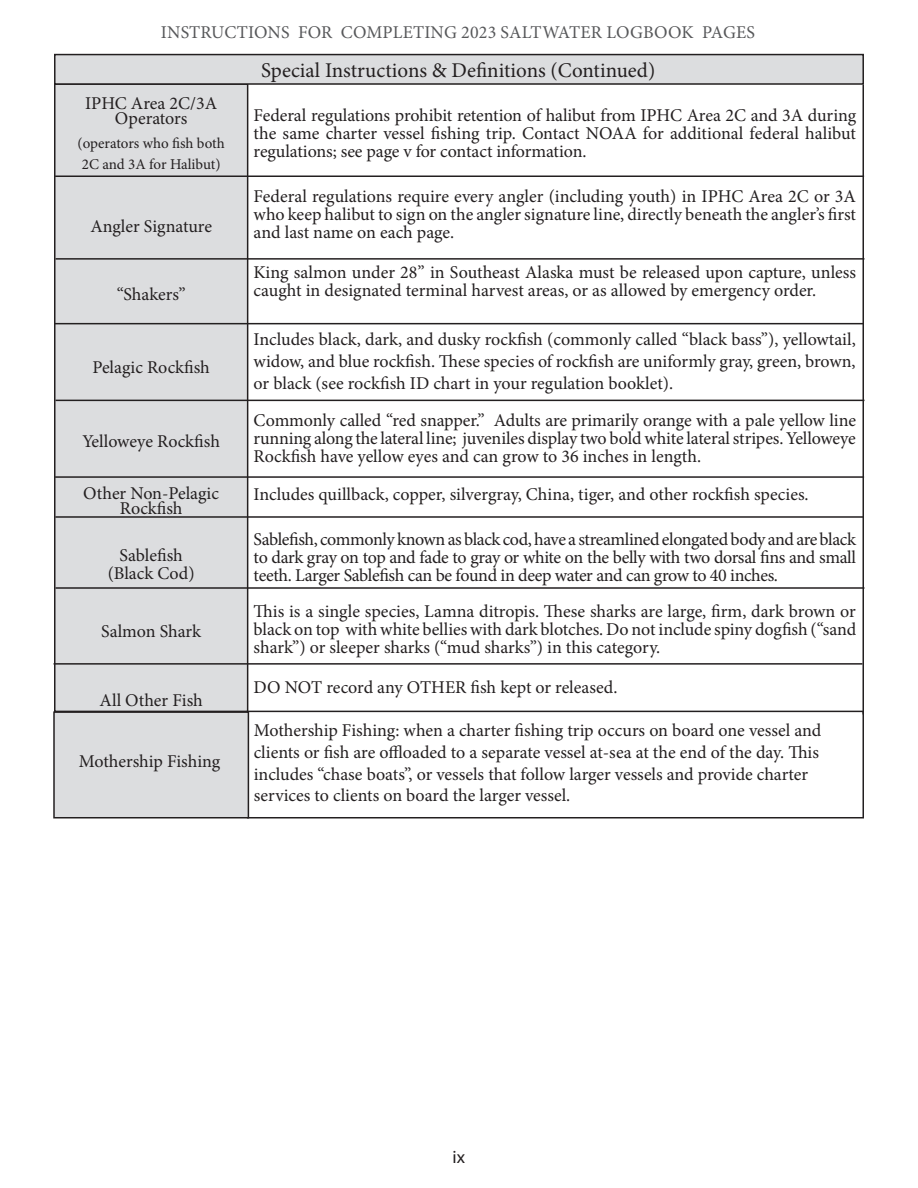
<style>
.page{position:relative;width:918px;height:1188px;background:#fff}
.page>*{position:absolute;margin:0;border:0;box-sizing:border-box;transform-origin:0 0}
.t1{font:21px "Minion Pro";color:#231f20}
.t2{font:18px/18px "Minion Pro";letter-spacing:-.005em;color:#231f20;text-align:justify}
.t3{font:18px "Minion Pro";letter-spacing:.01em;color:#57585a}
.t4{font:18px "Myriad Pro";color:#231f20}
.t5{font:15px "Minion Pro";letter-spacing:-.005em;color:#231f20}
</style>
<div class="page">
<div style="left:55px;top:84px;width:193px;height:627px;background:#dcdddf"></div>
<div style="left:54px;top:83px;width:194px;height:629px;border:2px solid #231f20"></div>
<hr style="left:55px;top:176px;width:809px;height:1px;background:#231f20">
<div style="left:55px;top:55px;width:808px;height:29px;background:#dcdddf"></div>
<div style="left:54px;top:54px;width:810px;height:31px;border:2px solid #231f20"></div>
<hr style="left:56px;top:258px;width:808px;height:2px;background:#231f20">
<hr style="left:55px;top:516px;width:809px;height:2px;background:#231f20">
<hr style="left:55px;top:476px;width:809px;height:2px;background:#231f20">
<hr style="left:56px;top:400px;width:808px;height:1px;background:#231f20">
<hr style="left:55px;top:323px;width:808px;height:1px;background:#231f20">
<hr style="left:54px;top:663px;width:808px;height:2px;background:#231f20">
<hr style="left:56px;top:587px;width:808px;height:2px;background:#231f20">
<hr style="left:862px;top:85px;width:2px;height:629px;background:#231f20">
<div style="left:247px;top:711px;width:617px;height:107px;border:2px solid #231f20"></div>
<div style="left:54px;top:712px;width:194px;height:106px;background:#dcdddf"></div>
<div style="left:53px;top:711px;width:196px;height:107px;border:2px solid #231f20"></div>
<p class="t3" style="left:161px;top:21px;width:596px">INSTRUCTIONS FOR COMPLETING 2023 SALTWATER LOGBOOK PAGES</p>
<p class="t2" style="left:85px;top:96px;width:134px;line-height:15px;text-align:center">IPHC Area 2C/3A<br>Operators</p>
<p class="t5" style="left:78px;top:134px;width:149px">(operators who fish both</p>
<p class="t5" style="left:82px;top:155px;width:140px">2C and 3A for Halibut)</p>
<p class="t2" style="left:90px;top:218px;width:123px">Angler Signature</p>
<p class="t2" style="left:117px;top:285px;width:70px">“Shakers”</p>
<p class="t2" style="left:93px;top:359px;width:119px">Pelagic Rockfish</p>
<p class="t2" style="left:82px;top:432px;width:139px">Yelloweye Rockfish</p>
<p class="t2" style="left:83px;top:486px;width:137px;line-height:15px;text-align:center">Other Non-Pelagic<br>Rockfish</p>
<p class="t2" style="left:120px;top:546px;width:65px">Sablefish</p>
<p class="t2" style="left:108px;top:564px;width:89px">(Black Cod)</p>
<p class="t2" style="left:101px;top:623px;width:101px">Salmon Shark</p>
<p class="t2" style="left:100px;top:692px;width:105px">All Other Fish</p>
<p class="t2" style="left:79px;top:752px;width:143px">Mothership Fishing</p>
<p class="t1" style="left:261px;top:56px;width:396px">Special Instructions &amp; Definitions (Continued)</p>
<p class="t2" style="left:254px;top:106px;width:604px">Federal regulations prohibit retention of halibut from IPHC Area 2C and 3A during the same charter vessel fishing trip. Contact NOAA for additional federal halibut regulations; see page v for contact information.</p>
<p class="t2" style="left:254px;top:187px;width:604px">Federal regulations require every angler (including youth) in IPHC Area 2C or 3A who keep halibut to sign on the angler signature line, directly beneath the angler’s first and last name on each page.</p>
<p class="t2" style="left:254px;top:264px;width:604px">King salmon under 28” in Southeast Alaska must be released upon capture, unless caught in designated terminal harvest areas, or as allowed by emergency order.</p>
<p class="t2" style="left:254px;top:329px;width:604px;line-height:21.6px">Includes black, dark, and dusky rockfish (commonly called “black bass”), yellowtail, widow, and blue rockfish. These species of rockfish are uniformly gray, green, brown, or black (see rockfish ID chart in your regulation booklet).</p>
<p class="t2" style="left:254px;top:411px;width:604px">Commonly called “red snapper.” Adults are primarily orange with a pale yellow line running along the lateral line; juveniles display two bold white lateral stripes. Yelloweye Rockfish have yellow eyes and can grow to 36 inches in length.</p>
<p class="t2" style="left:254px;top:485px;width:557px">Includes quillback, copper, silvergray, China, tiger, and other rockfish species.</p>
<p class="t2" style="left:254px;top:530px;width:604px">Sablefish, commonly known as black cod, have a streamlined elongated body and are black to dark gray on top and fade to gray or white on the belly with two dorsal fins and small teeth. Larger Sablefish can be found in deep water and can grow to 40 inches.</p>
<p class="t2" style="left:254px;top:602px;width:604px">This is a single species, Lamna ditropis. These sharks are large, firm, dark brown or black on top with white bellies with dark blotches. Do not include spiny dogfish (“sand shark”) or sleeper sharks (“mud sharks”) in this category.</p>
<p class="t2" style="left:254px;top:678px;width:365px">DO NOT record any OTHER fish kept or released.</p>
<p class="t2" style="left:254px;top:722px;width:569px">Mothership Fishing: when a charter fishing trip occurs on board one vessel and</p>
<p class="t2" style="left:254px;top:743px;width:567px">clients or fish are offloaded to a separate vessel at-sea at the end of the day. This</p>
<p class="t2" style="left:254px;top:765px;width:556px">includes “chase boats”, or vessels that follow larger vessels and provide charter</p>
<p class="t2" style="left:254px;top:787px;width:318px">services to clients on board the larger vessel.</p>
<p class="t4" style="left:453px;top:1145px;width:14px">ix</p>
</div>
